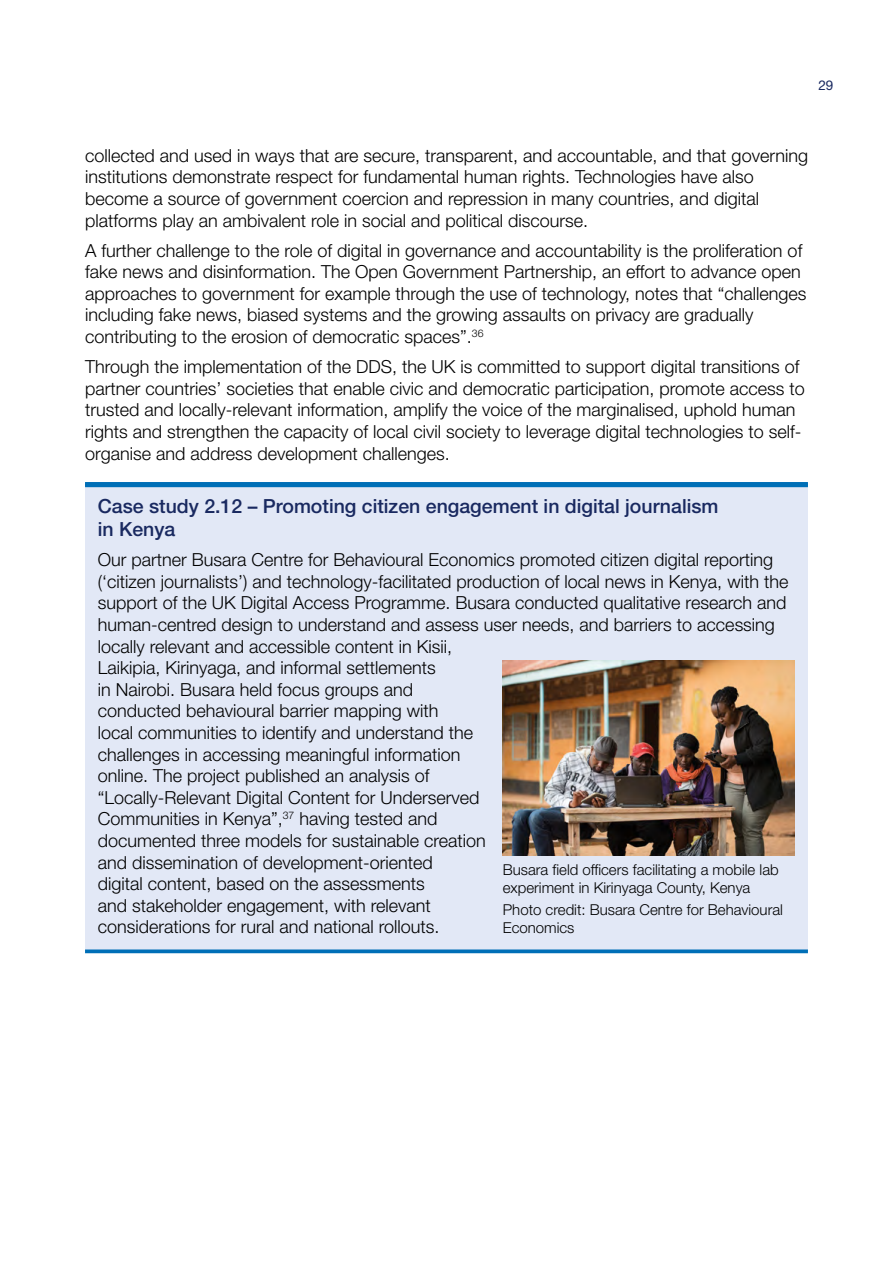
<style>
.page{position:relative;width:893px;height:1263px;background:#fff}
.page>*{position:absolute;margin:0;border:0;box-sizing:border-box;transform-origin:0 0}
.Boxed_Head{font:500 19.5px/23.4px "Helvetica Neue LT Std";color:#192960}
.Body_Text{font:300 18px/21.6px "Helvetica Neue LT Std";color:#000}
.Boxed_Text_Last{font:300 18px/21.6px "Helvetica Neue LT Std";color:#000}
.Source_Photo_Captions{font:300 15px/18px "Helvetica Neue LT Std";color:#000}
.t1{font:13.5px "Helvetica Neue LT Std";color:#192960}
</style>
<div class="page">
<div style="left:85px;top:486px;width:723px;height:68px;background:#e2e8f6"></div>
<hr style="left:85px;top:482px;width:723px;height:4px;background:#006fb7">
<hr style="left:85px;top:483px;width:723px;height:4px;background:#006fb7">
<div style="left:85px;top:541px;width:723px;height:410px;background:#e2e8f6"></div>
<svg style="left:85px;top:949px;width:723px;height:4px;background:#1b7dbe"></svg>
<img style="left:503px;top:661px;width:291px;height:194px">
<p class="t1" style="left:818px;top:78px;width:17px">29</p>
<p class="Body_Text" style="left:85px;top:144px;width:724px">collected and used in ways that are secure, transparent, and accountable, and that governing institutions demonstrate respect for fundamental human rights. Technologies have also become a source of government coercion and repression in many countries, and digital platforms play an ambivalent role in social and political discourse.</p>
<p class="Body_Text" style="left:85px;top:239px;width:723px">A further challenge to the role of digital in governance and accountability is the proliferation of fake news and disinformation. The Open Government Partnership, an effort to advance open approaches to government for example through the use of technology, notes that “challenges including fake news, biased systems and the growing assaults on privacy are gradually contributing to the erosion of democratic spaces”.<sup>36</sup></p>
<p class="Body_Text" style="left:85px;top:356px;width:721px">Through the implementation of the DDS, the UK is committed to support digital transitions of partner countries’ societies that enable civic and democratic participation, promote access to trusted and locally-relevant information, amplify the voice of the marginalised, uphold human rights and strengthen the capacity of local civil society to leverage digital technologies to self&shy;organise and address development challenges.</p>
<p class="Boxed_Head" style="left:98px;top:494px;width:622px">Case study 2.12 – Promoting citizen engagement in digital journalism in Kenya</p>
<p class="Boxed_Text_Last" style="left:98px;top:549px;width:692px">Our partner Busara Centre for Behavioural Economics promoted citizen digital reporting (‘citizen journalists’) and technology-facilitated production of local news in Kenya, with the support of the UK Digital Access Programme. Busara conducted qualitative research and human-centred design to understand and assess user needs, and barriers to accessing locally relevant and accessible content in Kisii,<br>Laikipia, Kirinyaga, and informal settlements<br>in Nairobi. Busara held focus groups and<br>conducted behavioural barrier mapping with<br>local communities to identify and understand the<br>challenges in accessing meaningful information<br>online. The project published an analysis of<br>“Locally-Relevant Digital Content for Underserved<br>Communities in Kenya”,<sup>37</sup> having tested and<br>documented three models for sustainable creation<br>and dissemination of development-oriented<br>digital content, based on the assessments<br>and stakeholder engagement, with relevant<br>considerations for rural and national rollouts.</p>
<p class="Source_Photo_Captions" style="left:503px;top:860px;width:277px">Busara field officers facilitating a mobile lab experiment in Kirinyaga County, Kenya</p>
<p class="Source_Photo_Captions" style="left:503px;top:900px;width:282px">Photo credit: Busara Centre for Behavioural<br>Economics</p>
</div>
